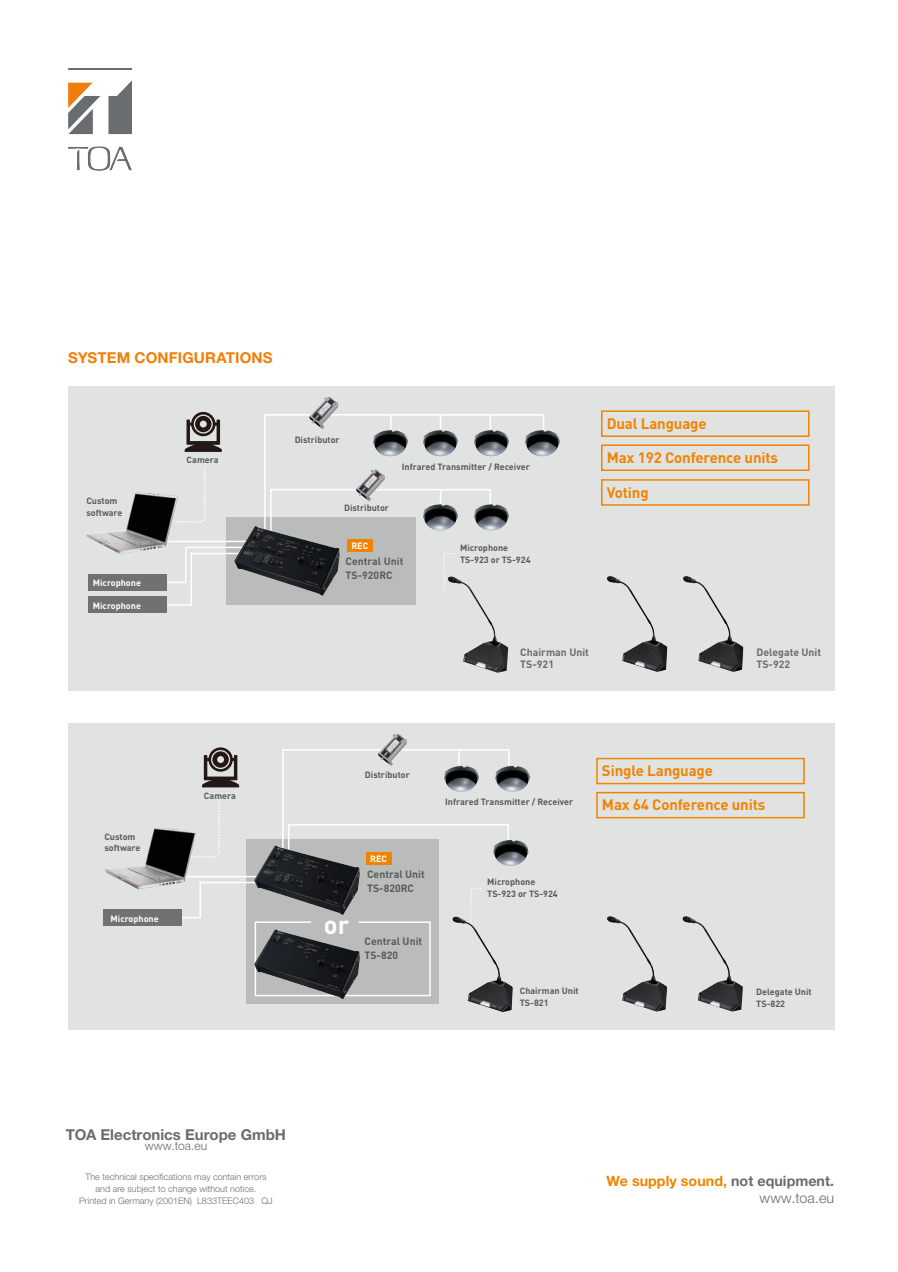
<style>
.page{position:relative;width:898px;height:1272px;background:#fff}
.page>*{position:absolute;margin:0;border:0;box-sizing:border-box;transform-origin:0 0}
.t1{font:700 25.5px "DINOT";color:#fff}
.t2{font:700 15px "DINOT";letter-spacing:-.01em;color:#f08400}
.t3{font:700 15px "Helvetica Neue World 75";color:#696d70}
.t4{font:700 15px "Helvetica Neue World 75";letter-spacing:.01em;color:#f07e08}
._03_Claim_15_18_oran{font:700 14.25px "Helvetica Neue World 75";letter-spacing:.005em;color:#f08400}
._03_Claim_15_18_oran-2{font:14.25px "Helvetica Neue World 45 Lt";letter-spacing:.005em;color:#696d70}
.t5{font:12px "Helvetica Neue World 45 Lt";color:#696d70}
.t6{font:700 10.5px "DINOT";color:#5b5959}
.t7{font:700 10.5px "DINOT";color:#696d70}
.t8{font:700 9px "DINOT";color:#5b5959}
.t9{font:9px/12px "Helvetica Neue World 45 Lt";color:#696d70;text-align:center}
.t10{font:700 9px "DINOT";color:#fff}
.s1{color:#696d70}
</style>
<div class="page">
<div style="left:68px;top:387px;width:765px;height:304px;background:#e1e3e3"></div>
<div style="left:226px;top:518px;width:189px;height:87px;background:#babcbc"></div>
<svg style="left:444px;top:553px;width:11px;height:37px"></svg>
<svg style="left:263px;top:414px;width:281px;height:118px"></svg>
<svg style="left:166px;top:546px;width:68px;height:60px"></svg>
<hr style="left:167px;top:540px;width:81px;height:2px;background:#fff">
<svg style="left:179px;top:467px;width:26px;height:56px"></svg>
<div style="left:88px;top:574px;width:79px;height:16px;background:#727171"></div>
<div style="left:88px;top:596px;width:79px;height:16px;background:#727171"></div>
<img style="left:87px;top:492px;width:91px;height:62px">
<img style="left:309px;top:396px;width:29px;height:33px">
<img style="left:356px;top:469px;width:29px;height:32px">
<img style="left:373px;top:430px;width:35px;height:26px">
<img style="left:422px;top:430px;width:36px;height:26px">
<img style="left:422px;top:504px;width:36px;height:26px">
<img style="left:473px;top:504px;width:36px;height:26px">
<img style="left:473px;top:430px;width:36px;height:26px">
<img style="left:234px;top:526px;width:105px;height:69px">
<img style="left:447px;top:576px;width:61px;height:96px">
<img style="left:606px;top:576px;width:61px;height:95px">
<img style="left:683px;top:576px;width:60px;height:95px">
<svg style="left:185px;top:412px;width:37px;height:40px"></svg>
<div style="left:347px;top:539px;width:25px;height:13px;background:#f08400"></div>
<div style="left:68px;top:723px;width:765px;height:306px;background:#e1e3e3"></div>
<div style="left:246px;top:839px;width:193px;height:164px;background:#babcbc"></div>
<svg style="left:471px;top:888px;width:10px;height:28px"></svg>
<svg style="left:282px;top:749px;width:228px;height:104px"></svg>
<svg style="left:180px;top:881px;width:251px;height:116px"></svg>
<hr style="left:182px;top:875px;width:80px;height:2px;background:#fff">
<svg style="left:196px;top:802px;width:24px;height:56px"></svg>
<div style="left:103px;top:909px;width:79px;height:16px;background:#727171"></div>
<img style="left:105px;top:828px;width:91px;height:61px">
<img style="left:377px;top:733px;width:30px;height:32px">
<img style="left:443px;top:765px;width:36px;height:27px">
<img style="left:495px;top:765px;width:35px;height:27px">
<img style="left:493px;top:839px;width:35px;height:27px">
<img style="left:254px;top:845px;width:105px;height:70px">
<img style="left:254px;top:929px;width:105px;height:70px">
<img style="left:452px;top:916px;width:60px;height:96px">
<img style="left:607px;top:916px;width:59px;height:95px">
<img style="left:682px;top:916px;width:60px;height:95px">
<svg style="left:202px;top:747px;width:37px;height:40px"></svg>
<div style="left:366px;top:852px;width:25px;height:12px;background:#f08400"></div>
<img style="left:524px;top:430px;width:35px;height:26px">
<img style="left:68px;top:68px;width:64px;height:102px">
<div style="left:600px;top:410px;width:209px;height:27px;border:2px solid #f08400"></div>
<div style="left:600px;top:444px;width:209px;height:27px;border:2px solid #f08400"></div>
<div style="left:600px;top:479px;width:209px;height:26px;border:2px solid #f08400"></div>
<div style="left:596px;top:757px;width:208px;height:27px;border:2px solid #f08400"></div>
<div style="left:596px;top:791px;width:208px;height:27px;border:2px solid #f08400"></div>
<p class="t4" style="left:68px;top:349px;width:206px">SYSTEM CONFIGURATIONS</p>
<p class="t8" style="left:86px;top:494px;width:33px">Custom</p>
<p class="t8" style="left:86px;top:505px;width:37px">software</p>
<p class="t10" style="left:93px;top:575px;width:50px">Microphone</p>
<p class="t10" style="left:93px;top:598px;width:50px">Microphone</p>
<p class="t8" style="left:186px;top:453px;width:34px">Camera</p>
<p class="t8" style="left:294px;top:432px;width:46px">Distributor</p>
<p class="t8" style="left:401px;top:459px;width:129px">Infrared Transmitter / Receiver</p>
<p class="t8" style="left:344px;top:500px;width:46px">Distributor</p>
<p class="t10" style="left:351px;top:539px;width:18px">REC</p>
<p class="t6" style="left:345px;top:553px;width:59px">Central Unit</p>
<p class="t6" style="left:345px;top:567px;width:48px">TS-920RC</p>
<p class="t8" style="left:460px;top:541px;width:50px">Microphone</p>
<p class="t8" style="left:460px;top:553px;width:72px">TS-923 or TS-924</p>
<p class="t2" style="left:606px;top:412px;width:101px">Dual Language</p>
<p class="t2" style="left:606px;top:446px;width:173px">Max 192 Conference units</p>
<p class="t2" style="left:606px;top:480px;width:43px">Voting</p>
<p class="t7" style="left:520px;top:643px;width:70px">Chairman Unit</p>
<p class="t7" style="left:520px;top:655px;width:35px">TS-921</p>
<p class="t7" style="left:756px;top:643px;width:66px">Delegate Unit</p>
<p class="t7" style="left:756px;top:655px;width:35px">TS-922</p>
<p class="t8" style="left:104px;top:829px;width:33px">Custom</p>
<p class="t8" style="left:104px;top:840px;width:37px">software</p>
<p class="t10" style="left:111px;top:911px;width:50px">Microphone</p>
<p class="t8" style="left:204px;top:788px;width:34px">Camera</p>
<p class="t8" style="left:365px;top:768px;width:46px">Distributor</p>
<p class="t1" style="left:324px;top:904px;width:27px">or</p>
<p class="t10" style="left:370px;top:852px;width:18px">REC</p>
<p class="t6" style="left:367px;top:866px;width:59px">Central Unit</p>
<p class="t6" style="left:367px;top:879px;width:48px">TS-820RC</p>
<p class="t6" style="left:364px;top:933px;width:59px">Central Unit</p>
<p class="t6" style="left:364px;top:946px;width:35px">TS-820</p>
<p class="t8" style="left:445px;top:794px;width:129px">Infrared Transmitter / Receiver</p>
<p class="t8" style="left:487px;top:874px;width:50px">Microphone</p>
<p class="t8" style="left:487px;top:886px;width:72px">TS-923 or TS-924</p>
<p class="t8" style="left:519px;top:983px;width:60px">Chairman Unit</p>
<p class="t8" style="left:519px;top:995px;width:30px">TS-821</p>
<p class="t2" style="left:601px;top:759px;width:112px">Single Language</p>
<p class="t2" style="left:601px;top:793px;width:165px">Max 64 Conference units</p>
<p class="t8" style="left:756px;top:984px;width:57px">Delegate Unit</p>
<p class="t8" style="left:756px;top:996px;width:30px">TS-822</p>
<p class="t3" style="left:66px;top:1126px;width:221px">TOA Electronics Europe GmbH</p>
<p class="t5" style="left:145px;top:1139px;width:64px">www.toa.eu</p>
<p class="t9" style="left:79px;top:1170px;width:195px">The technical specifications may contain errors and are subject to change without notice.<br>Printed in Germany (2001EN) L833TEEC403 QJ</p>
<p class="_03_Claim_15_18_oran" style="left:606px;top:1172px;width:229px">We supply sound, <span class="s1">not equipment.</span></p>
<p class="_03_Claim_15_18_oran-2" style="left:759px;top:1190px;width:76px">www.toa.eu</p>
</div>
